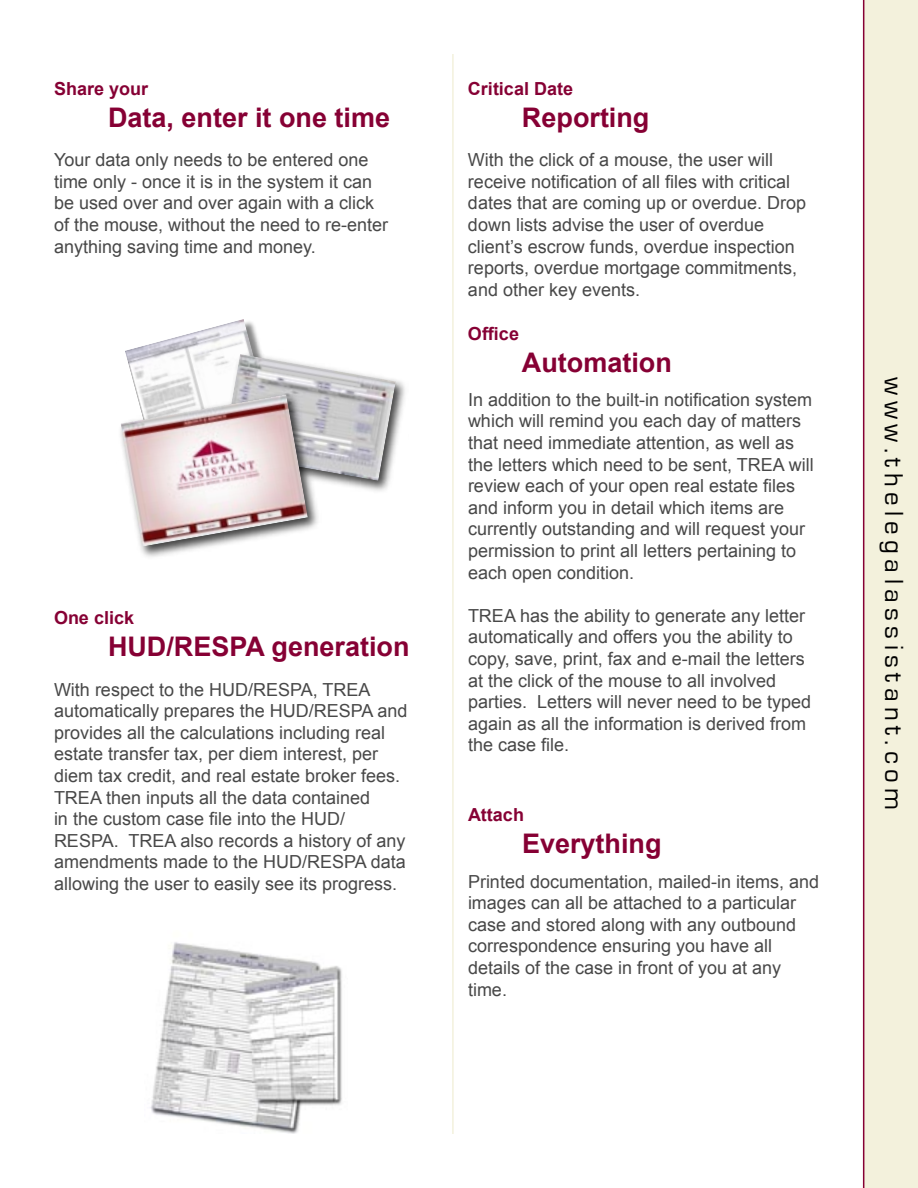
<style>
.page{position:relative;width:918px;height:1188px;background:#fff}
.page>*{position:absolute;margin:0;border:0;box-sizing:border-box;transform-origin:0 0}
.Paragraph_Style_3{font:700 27px "Arial";color:#860034}
.t1{font:27px "Eurostile";letter-spacing:.2em;color:#000}
.Paragraph_Style_1{font:18px/21.6px "Arial";color:#484848}
.Paragraph_Style_2{font:700 18px "Arial";color:#860034}
</style>
<div class="page">
<div style="left:864px;top:1px;width:53px;height:1186px;background:#f3f1dc"></div>
<div style="left:863px;top:0;width:55px;height:1188px;border:2px solid #f3f1dc"></div>
<hr style="left:863px;top:0;width:1px;height:1188px;background:#860034">
<img style="left:150px;top:942px;width:192px;height:191px">
<hr style="left:452px;top:54px;width:2px;height:1080px;background:#f3f1dc">
<img style="left:125px;top:319px;width:135px;height:71px">
<div style="left:218px;top:349px;width:191px;height:145px;background:#000;opacity:.75"></div>
<img style="left:223px;top:354px;width:173px;height:127px">
<div style="left:116px;top:390px;width:205px;height:170px;background:#000;opacity:.75"></div>
<img style="left:121px;top:394px;width:187px;height:153px">
<p class="Paragraph_Style_2" style="left:54px;top:77px;width:96px">Share your</p>
<p class="Paragraph_Style_3" style="left:108px;top:100px;width:284px">Data, enter it one time</p>
<p class="Paragraph_Style_1" style="left:54px;top:149px;width:336px">Your data only needs to be entered one time only - once it is in the system it can be used over and over again with a click of the mouse, without the need to re-enter anything saving time and money.</p>
<p class="Paragraph_Style_2" style="left:54px;top:606px;width:82px">One click</p>
<p class="Paragraph_Style_3" style="left:108px;top:629px;width:303px">HUD/RESPA generation</p>
<p class="Paragraph_Style_1" style="left:54px;top:679px;width:355px">With respect to the HUD/RESPA, TREA automatically prepares the HUD/RESPA and provides all the calculations including real estate transfer tax, per diem interest, per diem tax credit, and real estate broker fees.<br>TREA then inputs all the data contained<br>in the custom case file into the HUD/ RESPA. TREA also records a history of any amendments made to the HUD/RESPA data allowing the user to easily see its progress.</p>
<p class="Paragraph_Style_2" style="left:468px;top:77px;width:107px">Critical Date</p>
<p class="Paragraph_Style_3" style="left:522px;top:100px;width:129px">Reporting</p>
<p class="Paragraph_Style_1" style="left:468px;top:149px;width:340px">With the click of a mouse, the user will receive notification of all files with critical dates that are coming up or overdue. Drop down lists advise the user of overdue client’s escrow funds, overdue inspection reports, overdue mortgage commitments, and other key events.</p>
<p class="Paragraph_Style_2" style="left:468px;top:322px;width:53px">Office</p>
<p class="Paragraph_Style_3" style="left:522px;top:345px;width:151px">Automation</p>
<p class="Paragraph_Style_1" style="left:468px;top:389px;width:347px">In addition to the built-in notification system which will remind you each day of matters that need immediate attention, as well as the letters which need to be sent, TREA will review each of your open real estate files and inform you in detail which items are currently outstanding and will request your permission to print all letters pertaining to each open condition.</p>
<p class="Paragraph_Style_1" style="left:468px;top:605px;width:345px">TREA has the ability to generate any letter automatically and offers you the ability to copy, save, print, fax and e-mail the letters at the click of the mouse to all involved parties. Letters will never need to be typed again as all the information is derived from the case file.</p>
<p class="Paragraph_Style_2" style="left:468px;top:803px;width:58px">Attach</p>
<p class="Paragraph_Style_3" style="left:522px;top:826px;width:141px">Everything</p>
<p class="Paragraph_Style_1" style="left:468px;top:871px;width:353px">Printed documentation, mailed-in items, and images can all be attached to a particular case and stored along with any outbound correspondence ensuring you have all details of the case in front of you at any time.</p>
<p class="t1" style="left:908px;top:377px;width:435px;rotate:90deg">www.thelegalassistant.com</p>
</div>
